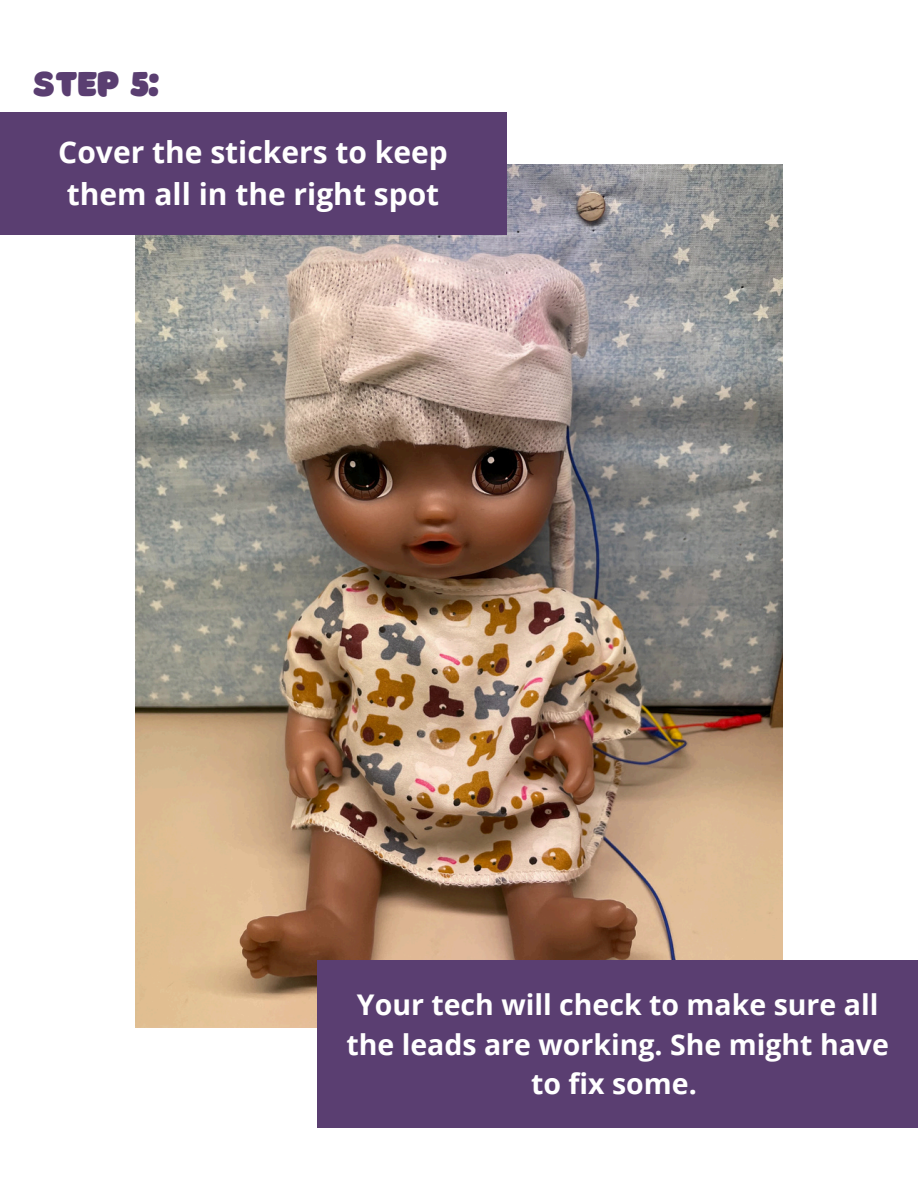
<style>
.page{position:relative;width:918px;height:1188px;background:#fff}
.page>*{position:absolute;margin:0;border:0;box-sizing:border-box;transform-origin:0 0}
.t1{font:36px "Borsok";color:#5a3e71}
.t2{font:700 30px/41.7px "Open Sans";color:#fff}
.t3{font:700 28.5px/39.3px "Open Sans";color:#fff;text-align:center}
</style>
<div class="page">
<img style="left:135px;top:165px;width:647px;height:862px">
<div style="left:0;top:112px;width:506px;height:123px;background:#5a3e71"></div>
<div style="left:317px;top:960px;width:601px;height:168px;background:#5a3e71"></div>
<p class="t1" style="left:33px;top:62px;width:128px">STEP 5:</p>
<h1 class="t2" style="left:58px;top:131px;width:391px">Cover the stickers to keep them all in the right spot</h1>
<p class="t3" style="left:346px;top:985px;width:544px">Your tech will check to make sure all the leads are working. She might have to fix some.</p>
</div>
